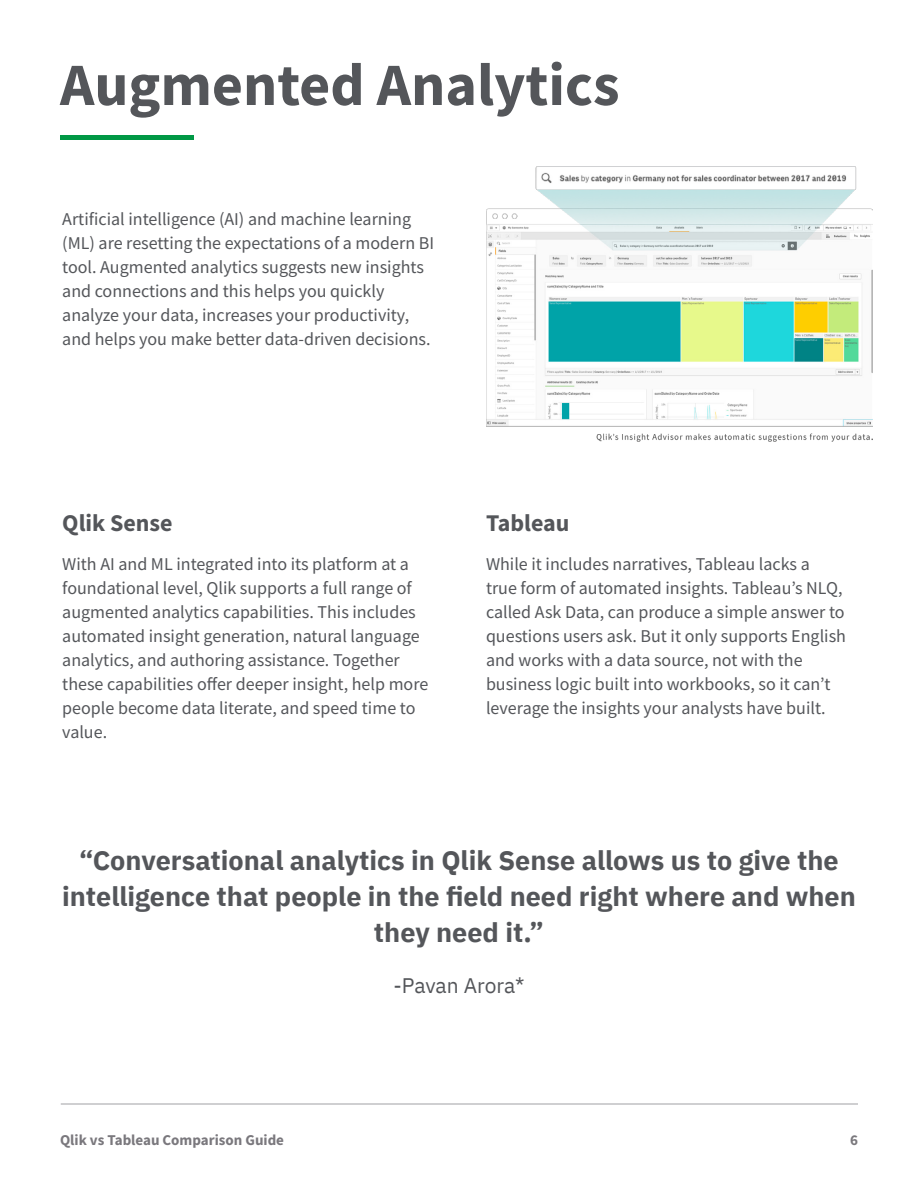
<style>
.page{position:relative;width:918px;height:1188px;background:#fff}
.page>*{position:absolute;margin:0;border:0;box-sizing:border-box;transform-origin:0 0}
.t1{font:700 60px "Source Sans Pro";color:#54565a}
.t2{font:700 27px/36px "IBM Plex Sans";color:#54565a;text-align:center}
.t3{font:700 24px "Source Sans Pro";color:#54565a}
.t4{font:21px "IBM Plex Sans";letter-spacing:-.005em;color:#54565a}
.t5{font:18px/24px "Source Sans Pro";color:#54565a}
.t6{font:700 15px "Source Sans Pro";color:#7a787d}
</style>
<div class="page">
<div style="left:61px;top:135px;width:133px;height:5px;background:#009845"></div>
<hr style="left:61px;top:1103px;width:797px;height:2px;background:#54565a">
<img style="left:486px;top:166px;width:387px;height:275px">
<h1 class="t1" style="left:60px;top:44px;width:561px">Augmented Analytics</h1>
<p class="t5" style="left:62px;top:207px;width:373px">Artificial intelligence (AI) and machine learning (ML) are resetting the expectations of a modern BI tool. Augmented analytics suggests new insights and connections and this helps you quickly analyze your data, increases your productivity, and helps you make better data-driven decisions.</p>
<h3 class="t3" style="left:62px;top:507px;width:112px">Qlik Sense</h3>
<p class="t5" style="left:62px;top:552px;width:368px">With AI and ML integrated into its platform at a foundational level, Qlik supports a full range of augmented analytics capabilities. This includes automated insight generation, natural language analytics, and authoring assistance. Together these capabilities offer deeper insight, help more people become data literate, and speed time to value.</p>
<h3 class="t3" style="left:486px;top:507px;width:85px">Tableau</h3>
<p class="t5" style="left:486px;top:552px;width:362px">While it includes narratives, Tableau lacks a<br>true form of automated insights. Tableau’s NLQ, called Ask Data, can produce a simple answer to questions users ask. But it only supports English and works with a data source, not with the business logic built into workbooks, so it can’t leverage the insights your analysts have built.</p>
<h2 class="t2" style="left:62px;top:840px;width:795px">“Conversational analytics in Qlik Sense allows us to give the intelligence that people in the field need right where and when they need it.”</h2>
<p class="t4" style="left:394px;top:969px;width:132px">-Pavan Arora*</p>
<p class="t6" style="left:60px;top:1130px;width:226px">Qlik vs Tableau Comparison Guide</p>
<p class="t6" style="left:850px;top:1130px;width:9px">6</p>
</div>
